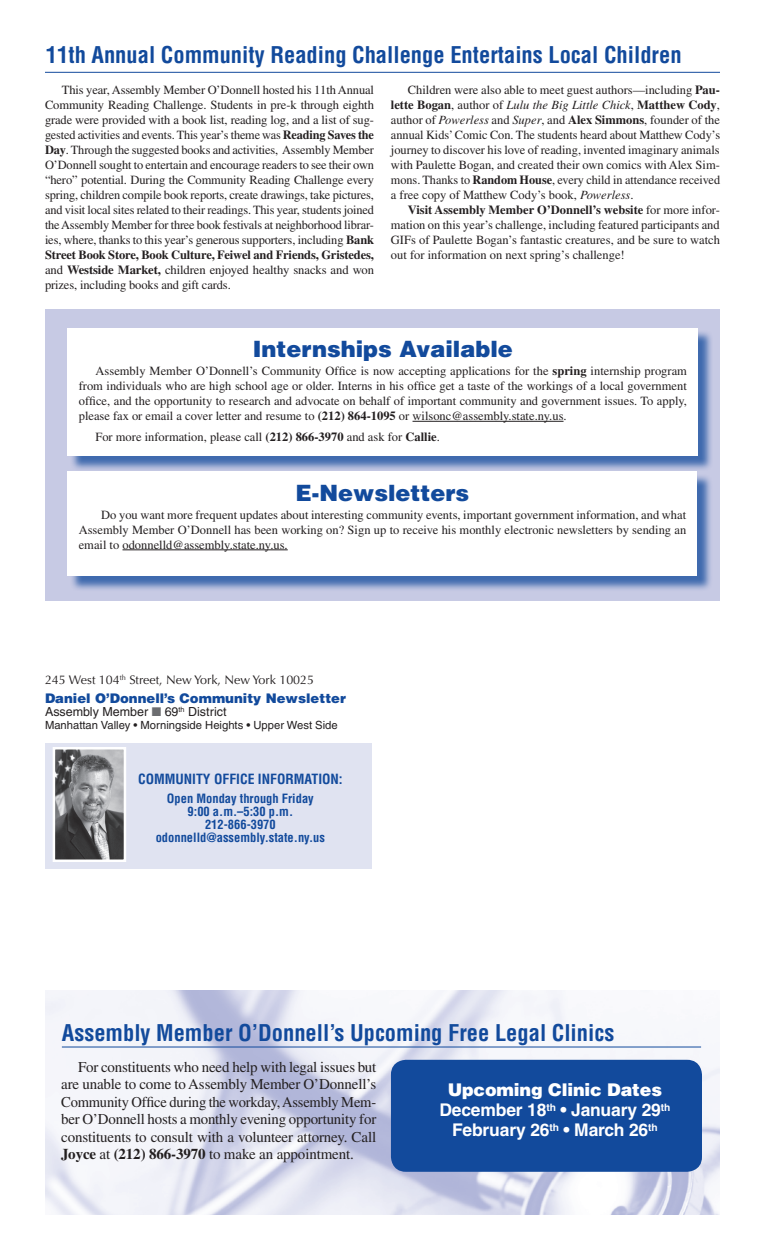
<style>
.page{position:relative;width:765px;height:1260px;background:#fff}
.page>*{position:absolute;margin:0;border:0;box-sizing:border-box;transform-origin:0 0}
.A_title{font:700 condensed 22.5px "Helvetica";color:#124a9c}
.A_title-2{font:900 22.5px "Helvetica";color:#124a9c}
.Body_Text_Justified{font:700 17.5px "Helvetica";letter-spacing:-.01em;color:#fff}
.Body_Text_Justified-2{font:900 17.5px "Helvetica";letter-spacing:-.01em;color:#fff}
.Body_Text_Justified-3{font:15px/17.5px "Times";letter-spacing:-.01em;color:#231f20;text-align:justify}
.t1{font:700 condensed 13.75px "Helvetica";color:#124a9c}
.t2{font:900 13.25px "Helvetica";color:#124a9c}
.Body_Text_Justified-4{font:12.5px/15px "Times";color:#231f20;text-align:justify}
.Text{font:12.5px/15px "Times";color:#231f20;text-align:justify}
.t3{font:700 condensed 12.5px "Helvetica";color:#124a9c}
.t4{font:12.5px "Optima";color:#231f20}
.t5{font:12.5px "Helvetica";color:#231f20}
.t6{font:11.25px "Helvetica";color:#231f20}
.s1{font-weight:700}
.s2{font-style:italic}
.s3{color:#6c6d70}
</style>
<div class="page">
<img style="left:45px;top:990px;width:675px;height:225px">
<hr style="left:45px;top:72px;width:675px;height:1px;background:#124a9c">
<hr style="left:62px;top:1047px;width:639px;height:1px;background:#124a9c">
<div style="left:45px;top:310px;width:675px;height:291px;background:#c7cae4"></div>
<div style="left:45px;top:743px;width:326px;height:126px;background:#e0e3f1"></div>
<img style="left:56px;top:750px;width:67px;height:109px">
<div style="left:53px;top:747px;width:73px;height:115px;border:2px solid #fff"></div>
<div style="left:69px;top:473px;width:644px;height:119px;background:#124a9c;opacity:.75"></div>
<div style="left:68px;top:472px;width:630px;height:104px;background:#fff"></div>
<hr style="left:122px;top:550px;width:166px;height:1px;background:#231f20">
<div style="left:69px;top:330px;width:645px;height:141px;background:#124a9c;opacity:.75"></div>
<div style="left:68px;top:328px;width:630px;height:128px;background:#fff"></div>
<hr style="left:413px;top:421px;width:151px;height:1px;background:#231f20">
<div style="left:391px;top:1060px;width:311px;height:112px;background:#124a9c;border-radius:15px"></div>
<p class="A_title" style="left:46px;top:41px;width:637px">11th Annual Community Reading Challenge Entertains Local Children</p>
<p class="Body_Text_Justified-4" style="left:45px;top:83px;width:331px;text-indent:17px">This year, Assembly Member O’Donnell hosted his 11th Annual Community Reading Challenge. Students in pre-k through eighth grade were provided with a book list, reading log, and a list of sug&shy;gested activities and events. This year’s theme was <span class="s1">Reading Saves the Day</span>. Through the suggested books and activities, Assembly Member O’Donnell sought to entertain and encourage readers to see their own “hero” potential. During the Community Reading Challenge every spring, children compile book reports, create drawings, take pictures, and visit local sites related to their readings. This year, students joined the Assembly Member for three book festivals at neighborhood librar&shy;ies, where, thanks to this year’s generous supporters, including <span class="s1">Bank Street Book Store, Book Culture, Feiwel and Friends, Gristedes, </span>and <span class="s1">Westside Market,</span> children enjoyed healthy snacks and won prizes, including books and gift cards.</p>
<p class="Body_Text_Justified-4" style="left:391px;top:83px;width:331px;text-indent:17px">Children were also able to meet guest authors—including <span class="s1">Pau&shy;lette Bogan</span>, author of <span class="s2">Lulu the Big Little Chick</span>, <span class="s1">Matthew Cody</span>, author of <span class="s2">Powerless</span> and <span class="s2">Super</span>, and <span class="s1">Alex Simmons</span>, founder of the annual Kids’ Comic Con. The students heard about Matthew Cody’s journey to discover his love of reading, invented imaginary animals with Paulette Bogan, and created their own comics with Alex Sim&shy;mons. Thanks to <span class="s1">Random House</span>, every child in attendance received a free copy of Matthew Cody’s book, <span class="s2">Powerless</span>.</p>
<p class="Body_Text_Justified-4" style="left:391px;top:203px;width:331px;text-indent:17px"><span class="s1">Visit Assembly Member O’Donnell’s website</span> for more infor&shy;mation on this year’s challenge, including featured participants and GIFs of Paulette Bogan’s fantastic creatures, and be sure to watch out for information on next spring’s challenge!</p>
<p class="A_title-2" style="left:253px;top:335px;width:262px">Internships Available</p>
<p class="Body_Text_Justified-4" style="left:79px;top:363px;width:610px;text-indent:17px">Assembly Member O’Donnell’s Community Office is now accepting applications for the <span class="s1">spring</span> internship program from individuals who are high school age or older. Interns in his office get a taste of the workings of a local government office, and the opportunity to research and advocate on behalf of important community and government issues. To apply, please fax or email a cover letter and resume to <span class="s1">(212) 864-1095</span> or wilsonc@assembly.state.ny.us.</p>
<p class="Body_Text_Justified-4" style="left:96px;top:429px;width:346px">For more information, please call <span class="s1">(212) 866-3970</span> and ask for <span class="s1">Callie</span>.</p>
<p class="A_title-2" style="left:296px;top:478px;width:175px">E-Newsletters</p>
<p class="Text" style="left:79px;top:507px;width:609px;text-indent:22px">Do you want more frequent updates about interesting community events, important government information, and what Assembly Member O’Donnell has been working on? Sign up to receive his monthly electronic newsletters by sending an email to odonnelld@assembly.state.ny.us.</p>
<p class="t4" style="left:45px;top:673px;width:271px">245 West 104<sup>th</sup> Street, New York, New York 10025</p>
<p class="t2" style="left:45px;top:689px;width:302px">Daniel O’Donnell’s Community Newsletter</p>
<p class="t5" style="left:45px;top:704px;width:183px">Assembly Member <span class="s3">■</span> 69<sup>th</sup> District</p>
<p class="t6" style="left:45px;top:719px;width:294px">Manhattan Valley • Morningside Heights • Upper West Side</p>
<p class="t1" style="left:138px;top:771px;width:206px">COMMUNITY OFFICE INFORMATION:</p>
<p class="t3" style="left:167px;top:791px;width:148px">Open Monday through Friday</p>
<p class="t3" style="left:188px;top:804px;width:107px">9:00 a.m.–5:30 p.m.</p>
<p class="t3" style="left:205px;top:817px;width:72px">212-866-3970</p>
<p class="t3" style="left:156px;top:830px;width:171px">odonnelld@assembly.state.ny.us</p>
<p class="A_title" style="left:62px;top:1019px;width:554px">Assembly Member O’Donnell’s Upcoming Free Legal Clinics</p>
<p class="Body_Text_Justified-3" style="left:61px;top:1058px;width:317px;text-indent:17px">For constituents who need help with legal issues but are unable to come to Assembly Member O’Donnell’s Community Office during the workday, Assembly Mem&shy;ber O’Donnell hosts a monthly evening opportunity for constituents to consult with a volunteer attorney. Call <span class="s1">Joyce</span> at <span class="s1">(212) 866-3970</span> to make an appointment.</p>
<p class="Body_Text_Justified-2" style="left:448px;top:1079px;width:216px">Upcoming Clinic Dates</p>
<p class="Body_Text_Justified" style="left:439px;top:1100px;width:232px">December 18<sup>th</sup> • January 29<sup>th</sup></p>
<p class="Body_Text_Justified" style="left:452px;top:1120px;width:207px">February 26<sup>th</sup> • March 26<sup>th</sup></p>
</div>
